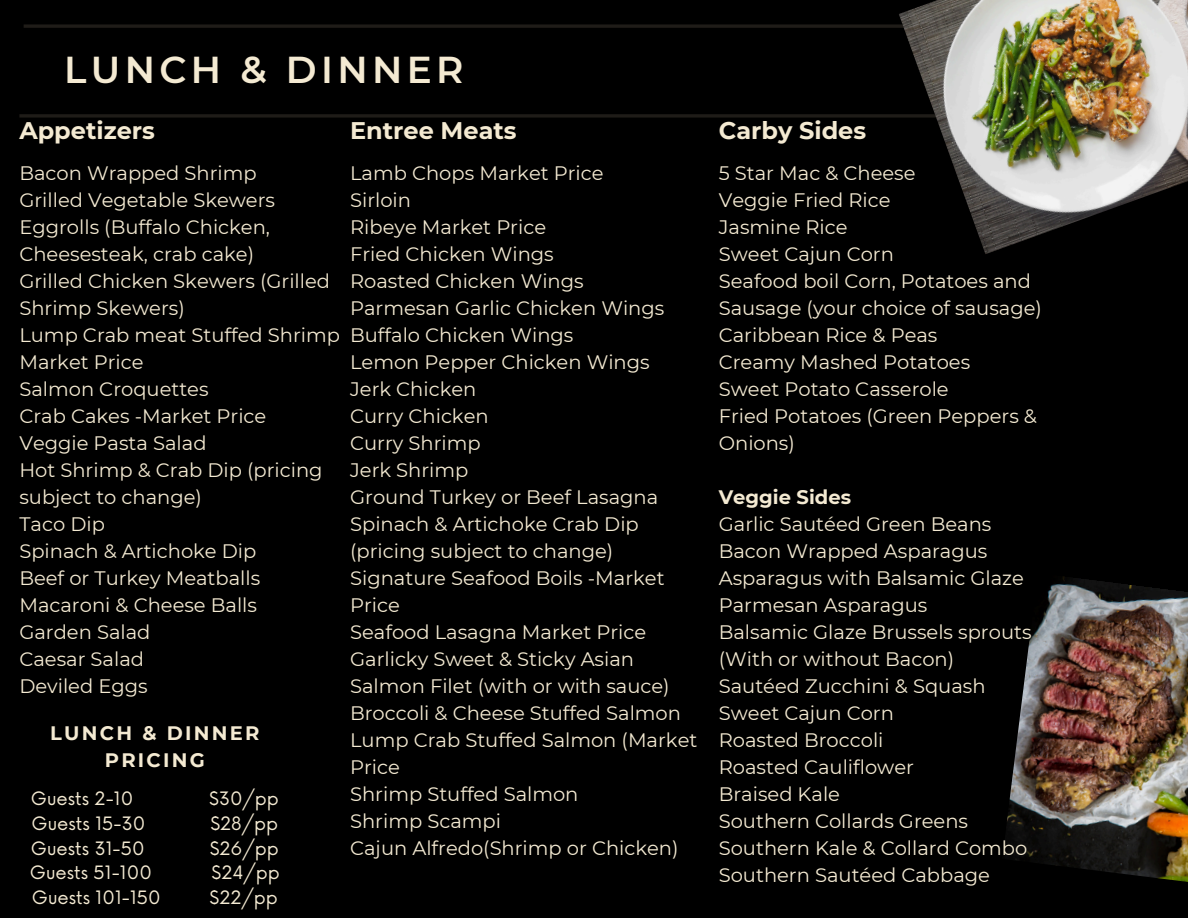
<style>
.page{position:relative;width:1188px;height:918px;background:#000}
.page>*{position:absolute;margin:0;border:0;box-sizing:border-box;transform-origin:0 0}
.t1{font:600 37.35px "Montserrat";letter-spacing:.115em;color:#f4ead2}
.t2{font:700 24px "Montserrat";color:#f4ead2}
.t3{font:19.5px/27px "Montserrat";color:#f4ead2}
.t4{font:700 19.5px/27px "Montserrat";letter-spacing:.115em;color:#f4ead2;text-align:center}
.t5{font:700 19.5px "Montserrat";color:#f4ead2}
.t6{font:18px "Now";color:#f4ead2}
</style>
<div class="page">
<hr style="left:19px;top:114px;width:1135px;height:4px;background:#181613">
<hr style="left:24px;top:24px;width:1135px;height:4px;background:#1f1c18">
<img style="left:1006px;top:576px;width:182px;height:306px">
<img style="left:899px;top:0;width:289px;height:254px">
<p class="t1" style="left:64px;top:47px;width:401px">LUNCH &amp; DINNER</p>
<p class="t2" style="left:19px;top:116px;width:137px">Appetizers</p>
<p class="t3" style="left:19px;top:160px;width:239px">Bacon Wrapped Shrimp</p>
<p class="t3" style="left:19px;top:187px;width:257px">Grilled Vegetable Skewers</p>
<p class="t3" style="left:19px;top:214px;width:252px">Eggrolls (Buffalo Chicken,</p>
<p class="t3" style="left:19px;top:241px;width:236px">Cheesesteak, crab cake)</p>
<p class="t3" style="left:19px;top:268px;width:312px">Grilled Chicken Skewers (Grilled</p>
<p class="t3" style="left:19px;top:295px;width:167px">Shrimp Skewers)</p>
<p class="t3" style="left:19px;top:322px;width:322px">Lump Crab meat Stuffed Shrimp</p>
<p class="t3" style="left:19px;top:349px;width:126px">Market Price</p>
<p class="t3" style="left:19px;top:376px;width:191px">Salmon Croquettes</p>
<p class="t3" style="left:19px;top:403px;width:248px">Crab Cakes -Market Price</p>
<p class="t3" style="left:19px;top:430px;width:189px">Veggie Pasta Salad</p>
<p class="t3" style="left:19px;top:457px;width:305px">Hot Shrimp &amp; Crab Dip (pricing subject to change)</p>
<p class="t3" style="left:19px;top:511px;width:87px">Taco Dip</p>
<p class="t3" style="left:19px;top:538px;width:239px">Spinach &amp; Artichoke Dip</p>
<p class="t3" style="left:19px;top:565px;width:242px">Beef or Turkey Meatballs</p>
<p class="t3" style="left:19px;top:592px;width:239px">Macaroni &amp; Cheese Balls</p>
<p class="t3" style="left:19px;top:619px;width:133px">Garden Salad</p>
<h2 class="t3" style="left:19px;top:646px;width:126px">Caesar Salad</h2>
<p class="t3" style="left:19px;top:673px;width:130px">Deviled Eggs</p>
<p class="t2" style="left:350px;top:116px;width:168px">Entree Meats</p>
<p class="t3" style="left:350px;top:160px;width:255px">Lamb Chops Market Price</p>
<p class="t3" style="left:350px;top:187px;width:62px">Sirloin</p>
<p class="t3" style="left:350px;top:214px;width:197px">Ribeye Market Price</p>
<p class="t3" style="left:350px;top:241px;width:205px">Fried Chicken Wings</p>
<p class="t3" style="left:350px;top:268px;width:235px">Roasted Chicken Wings</p>
<p class="t3" style="left:350px;top:295px;width:316px">Parmesan Garlic Chicken Wings</p>
<p class="t3" style="left:350px;top:322px;width:225px">Buffalo Chicken Wings</p>
<p class="t3" style="left:350px;top:349px;width:301px">Lemon Pepper Chicken Wings</p>
<p class="t3" style="left:350px;top:376px;width:128px">Jerk Chicken</p>
<p class="t3" style="left:350px;top:403px;width:140px">Curry Chicken</p>
<p class="t3" style="left:350px;top:430px;width:132px">Curry Shrimp</p>
<p class="t3" style="left:350px;top:457px;width:120px">Jerk Shrimp</p>
<p class="t3" style="left:350px;top:484px;width:310px">Ground Turkey or Beef Lasagna</p>
<p class="t3" style="left:350px;top:511px;width:290px">Spinach &amp; Artichoke Crab Dip (pricing subject to change)</p>
<p class="t3" style="left:350px;top:565px;width:316px">Signature Seafood Boils -Market<br>Price</p>
<p class="t3" style="left:350px;top:619px;width:298px">Seafood Lasagna Market Price</p>
<p class="t3" style="left:350px;top:646px;width:321px">Garlicky Sweet &amp; Sticky Asian<br>Salmon Filet (with or with sauce)</p>
<p class="t3" style="left:350px;top:700px;width:332px">Broccoli &amp; Cheese Stuffed Salmon</p>
<p class="t3" style="left:350px;top:727px;width:349px">Lump Crab Stuffed Salmon (Market<br>Price</p>
<p class="t3" style="left:350px;top:781px;width:230px">Shrimp Stuffed Salmon</p>
<p class="t3" style="left:350px;top:808px;width:152px">Shrimp Scampi</p>
<p class="t3" style="left:350px;top:835px;width:330px">Cajun Alfredo(Shrimp or Chicken)</p>
<p class="t4" style="left:50px;top:720px;width:211px">LUNCH &amp; DINNER<br>PRICING</p>
<h3 class="t6" style="left:31px;top:789px;width:104px">Guests 2-10</h3>
<h3 class="t6" style="left:209px;top:789px;width:71px">$30/pp</h3>
<p class="t6" style="left:32px;top:813px;width:115px">Guests 15-30</p>
<p class="t6" style="left:210px;top:813px;width:69px">$28/pp</p>
<p class="t6" style="left:31px;top:838px;width:115px">Guests 31-50</p>
<p class="t6" style="left:210px;top:838px;width:71px">$26/pp</p>
<p class="t6" style="left:30px;top:863px;width:124px">Guests 51-100</p>
<p class="t6" style="left:212px;top:863px;width:70px">$24/pp</p>
<p class="t6" style="left:32px;top:888px;width:130px">Guests 101-150</p>
<p class="t6" style="left:210px;top:888px;width:70px">$22/pp</p>
<h1 class="t2" style="left:719px;top:116px;width:149px">Carby Sides</h1>
<h2 class="t3" style="left:719px;top:160px;width:198px">5 Star Mac &amp; Cheese</h2>
<p class="t3" style="left:719px;top:187px;width:173px">Veggie Fried Rice</p>
<p class="t3" style="left:719px;top:214px;width:130px">Jasmine Rice</p>
<p class="t3" style="left:719px;top:241px;width:177px">Sweet Cajun Corn</p>
<p class="t3" style="left:719px;top:268px;width:325px">Seafood boil Corn, Potatoes and<br>Sausage (your choice of sausage)</p>
<p class="t3" style="left:719px;top:322px;width:220px">Caribbean Rice &amp; Peas</p>
<p class="t3" style="left:719px;top:349px;width:253px">Creamy Mashed Potatoes</p>
<p class="t3" style="left:719px;top:376px;width:231px">Sweet Potato Casserole</p>
<p class="t3" style="left:719px;top:403px;width:320px">Fried Potatoes (Green Peppers &amp;<br>Onions)</p>
<p class="t5" style="left:719px;top:486px;width:134px">Veggie Sides</p>
<p class="t3" style="left:719px;top:511px;width:274px">Garlic Sautéed Green Beans</p>
<p class="t3" style="left:719px;top:538px;width:270px">Bacon Wrapped Asparagus</p>
<p class="t3" style="left:719px;top:565px;width:307px">Asparagus with Balsamic Glaze</p>
<p class="t3" style="left:719px;top:592px;width:210px">Parmesan Asparagus</p>
<p class="t3" style="left:719px;top:619px;width:314px">Balsamic Glaze Brussels sprouts (With or without Bacon)</p>
<p class="t3" style="left:719px;top:673px;width:268px">Sautéed Zucchini &amp; Squash</p>
<p class="t3" style="left:719px;top:700px;width:177px">Sweet Cajun Corn</p>
<p class="t3" style="left:719px;top:727px;width:166px">Roasted Broccoli</p>
<p class="t3" style="left:719px;top:754px;width:197px">Roasted Cauliflower</p>
<p class="t3" style="left:719px;top:781px;width:123px">Braised Kale</p>
<h2 class="t3" style="left:719px;top:808px;width:251px">Southern Collards Greens</h2>
<p class="t3" style="left:719px;top:835px;width:310px">Southern Kale &amp; Collard Combo</p>
<p class="t3" style="left:719px;top:862px;width:273px">Southern Sautéed Cabbage</p>
</div>
